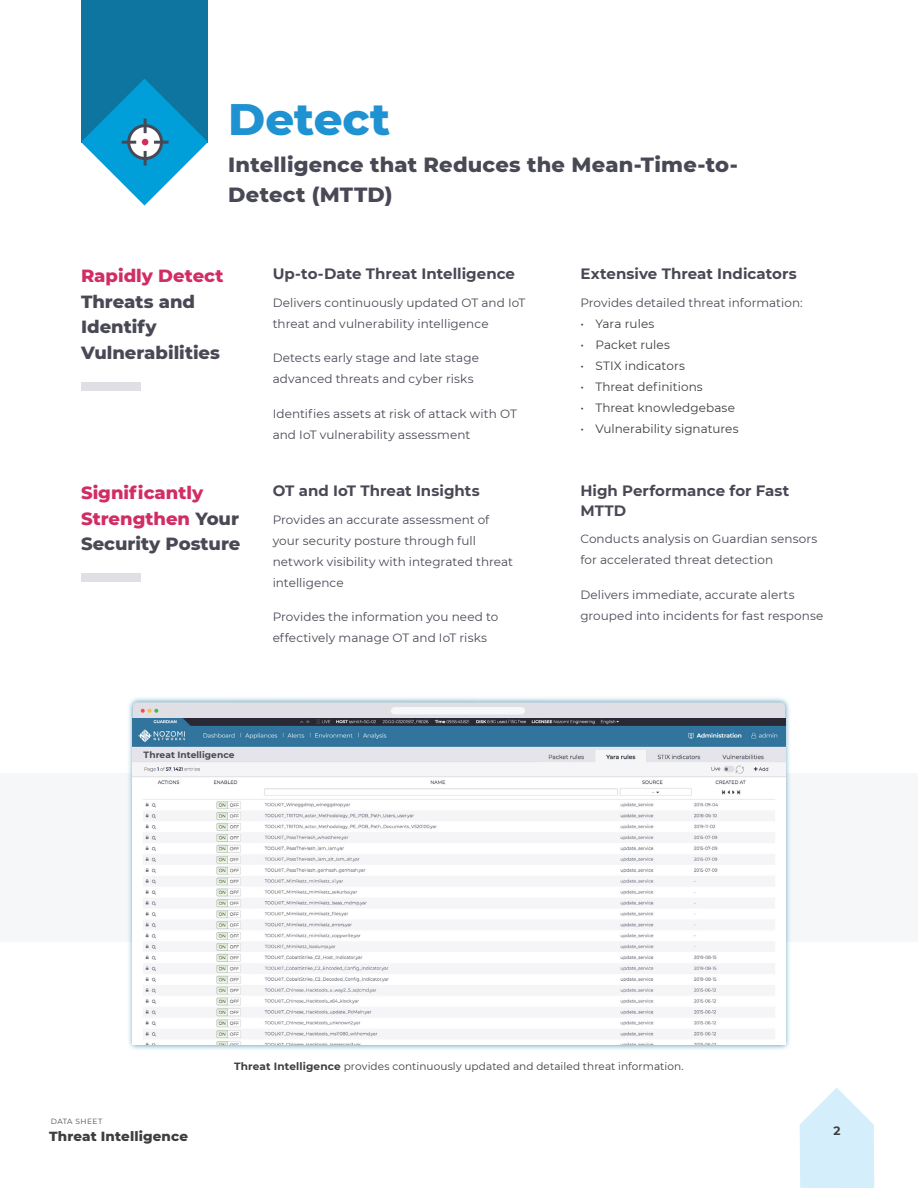
<style>
.page{position:relative;width:918px;height:1188px;background:#fff}
.page>*{position:absolute;margin:0;border:0;box-sizing:border-box;transform-origin:0 0}
.Chapter_Title{font:800 45px "Montserrat";color:#1f92d1}
.Chapter_Subtitle{font:800 21px/30px "Montserrat";letter-spacing:.01em;color:#494956}
.Chapter_Section{font:800 18px/25.5px "Montserrat";color:#494956}
.Chapter_Section-2{font:800 18px/25.5px "Montserrat";color:#d12d63}
.Chapter_Section_Sub{font:700 15px/19.5px "Montserrat";color:#494956}
.t1{font:800 13.5px "Montserrat";letter-spacing:.01em;color:#3e3e3f}
.Normal_Body{font:12px/21px "Montserrat";letter-spacing:.005em;color:#494956}
.t2{font:12px "Montserrat";letter-spacing:.005em;color:#3e3e3f}
.Normal_body_before_l{font:12px "Montserrat";color:#494956}
.t3{font:700 12px "Montserrat";color:#3e3e3f}
.Figure_Description{font:10.5px "Montserrat";letter-spacing:.01em;color:#3e3e3f}
.t4{font:700 9px "Montserrat";letter-spacing:.005em;color:#494956}
.t5{font:7.5px "Montserrat";letter-spacing:.05em;color:#494956}
.s1{color:#d12d63}
.s2{color:#494956}
.s3{font-weight:700}
</style>
<div class="page">
<svg style="left:800px;top:1088px;width:74px;height:100px"></svg>
<div style="left:81px;top:382px;width:59px;height:9px;background:#dfdfe5"></div>
<div style="left:81px;top:573px;width:59px;height:9px;background:#dfdfe5"></div>
<div style="left:81px;top:0;width:127px;height:142px;background:#0e75a1"></div>
<svg style="left:81px;top:79px;width:127px;height:127px"></svg>
<hr style="left:144px;top:119px;width:3px;height:14px;background:#494956">
<hr style="left:144px;top:151px;width:3px;height:15px;background:#494956">
<hr style="left:122px;top:141px;width:14px;height:3px;background:#494956">
<hr style="left:154px;top:141px;width:15px;height:3px;background:#494956">
<div style="left:0;top:774px;width:918px;height:168px;background:#f5f7f9"></div>
<div style="left:127px;top:696px;width:664px;height:354px;background:#0e75a1;opacity:.75"></div>
<svg style="left:133px;top:702px;width:652px;height:17px;background:#d4d5db"></svg>
<img style="left:133px;top:719px;width:652px;height:326px">
<div style="left:141px;top:749px;width:82px;height:11px;background:#e4e4ea"></div>
<p class="Chapter_Title" style="left:228px;top:86px;width:164px">Detect</p>
<p class="Chapter_Subtitle" style="left:228px;top:148px;width:511px">Intelligence that Reduces the Mean-Time-to-<br>Detect (MTTD)</p>
<p class="Chapter_Section" style="left:81px;top:262px;width:144px"><span class="s1">Rapidly Detect<br></span>Threats and<br>Identify<br>Vulnerabilities</p>
<p class="Chapter_Section-2" style="left:81px;top:479px;width:161px">Significantly<br>Strengthen <span class="s2">Your<br>Security Posture</span></p>
<p class="Chapter_Section_Sub" style="left:273px;top:263px;width:244px">Up-to-Date Threat Intelligence</p>
<p class="Normal_Body" style="left:273px;top:292px;width:254px">Delivers continuously updated OT and IoT threat and vulnerability intelligence</p>
<p class="Normal_Body" style="left:273px;top:347px;width:208px">Detects early stage and late stage advanced threats and cyber risks</p>
<p class="Normal_Body" style="left:273px;top:403px;width:246px">Identifies assets at risk of attack with OT and IoT vulnerability assessment</p>
<p class="Chapter_Section_Sub" style="left:273px;top:480px;width:208px">OT and IoT Threat Insights</p>
<p class="Normal_Body" style="left:273px;top:509px;width:242px">Provides an accurate assessment of your security posture through full network visibility with integrated threat intelligence</p>
<p class="Normal_Body" style="left:273px;top:606px;width:227px">Provides the information you need to effectively manage OT and IoT risks</p>
<p class="t4" style="left:144px;top:748px;width:92px">Threat Intelligence</p>
<p class="Chapter_Section_Sub" style="left:580px;top:263px;width:218px">Extensive Threat Indicators</p>
<p class="Normal_body_before_l" style="left:580px;top:294px;width:224px">Provides detailed threat information:</p>
<p class="t2" style="left:580px;top:315px;width:76px">• Yara rules</p>
<p class="t2" style="left:580px;top:336px;width:91px">• Packet rules</p>
<p class="t2" style="left:580px;top:357px;width:106px">• STIX indicators</p>
<p class="t2" style="left:580px;top:378px;width:124px">• Threat definitions</p>
<p class="t2" style="left:580px;top:399px;width:156px">• Threat knowledgebase</p>
<p class="t2" style="left:580px;top:420px;width:160px">• Vulnerability signatures</p>
<p class="Chapter_Section_Sub" style="left:580px;top:480px;width:211px">High Performance for Fast<br>MTTD</p>
<p class="Normal_Body" style="left:580px;top:528px;width:239px">Conducts analysis on Guardian sensors for accelerated threat detection</p>
<p class="Normal_Body" style="left:580px;top:584px;width:245px">Delivers immediate, accurate alerts grouped into incidents for fast response</p>
<p class="t5" style="left:51px;top:1116px;width:53px">DATA SHEET</p>
<p class="t1" style="left:49px;top:1127px;width:140px">Threat Intelligence</p>
<p class="Figure_Description" style="left:234px;top:1059px;width:451px"><span class="s3">Threat Intelligence</span> provides continuously updated and detailed threat information.</p>
<p class="t3" style="left:833px;top:1122px;width:9px">2</p>
</div>
